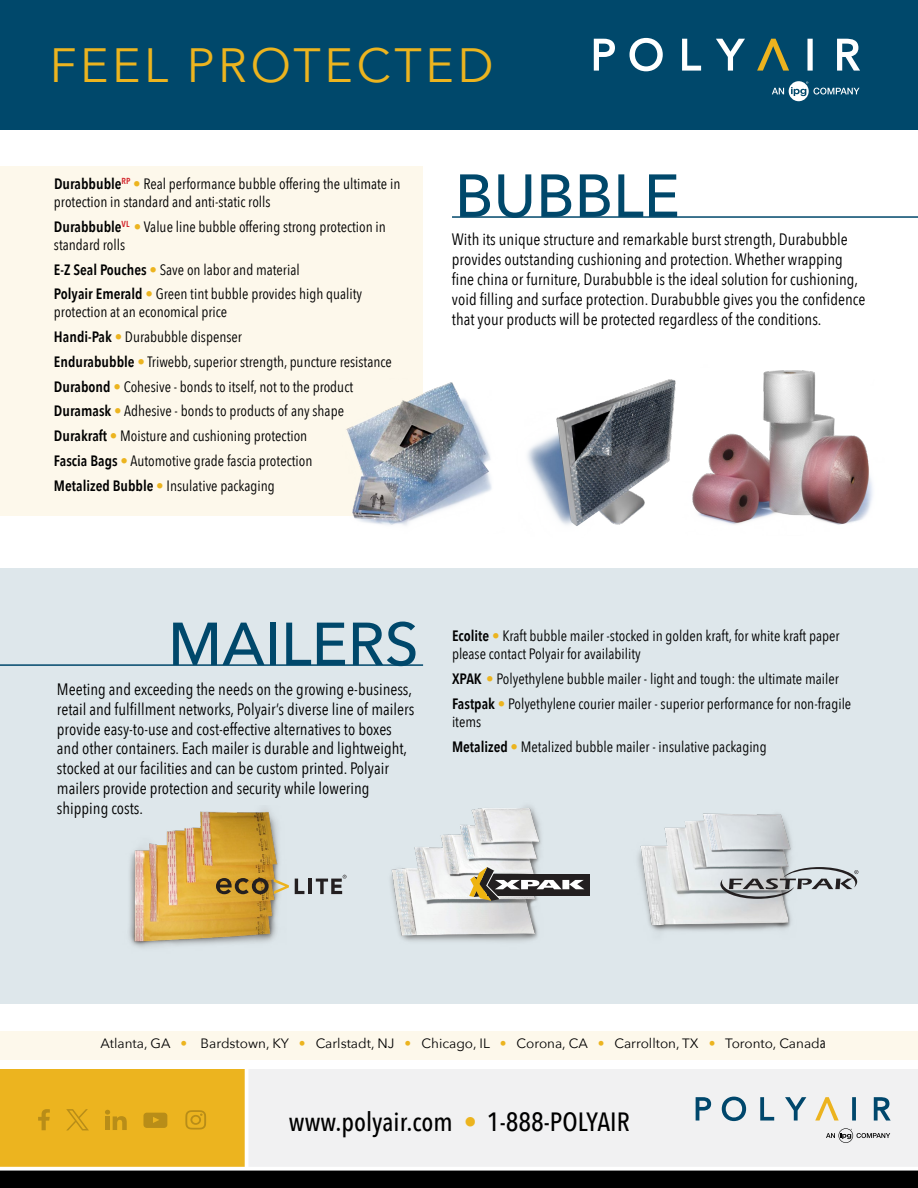
<style>
.page{position:relative;width:918px;height:1188px;background:#fff}
.page>*{position:absolute;margin:0;border:0;box-sizing:border-box;transform-origin:0 0}
.t1{font:500 60px "Avenir Next";color:#00486b}
.t2{font:48px "Avenir Next";letter-spacing:.075em;color:#ecb41f}
.t3{font:500 26.4px "Avenir Next Condensed";color:#000}
.t4{font:16.5px/19.8px "Avenir Next Condensed";color:#000}
.t5{font:15px/24.8px "Avenir Next Condensed";color:#000}
.t6{font:13.5px "Avenir Next";color:#000}
.s1{font-weight:600}
.s2{color:#ecb41f}
.s3{font-family:"Avenir Next Condensed";font-size:15px}
</style>
<div class="page">
<div style="left:0;top:167px;width:423px;height:349px;background:#fdf8eb"></div>
<div style="left:0;top:568px;width:918px;height:435px;background:#dee7eb"></div>
<div style="left:0;top:0;width:918px;height:130px;background:#00486b"></div>
<svg style="left:594px;top:39px;width:21px;height:32px"></svg>
<svg style="left:630px;top:38px;width:33px;height:33px"></svg>
<svg style="left:682px;top:39px;width:19px;height:32px"></svg>
<svg style="left:716px;top:39px;width:29px;height:32px"></svg>
<svg style="left:808px;top:39px;width:5px;height:32px"></svg>
<svg style="left:837px;top:39px;width:23px;height:32px"></svg>
<svg style="left:757px;top:39px;width:32px;height:32px"></svg>
<svg style="left:772px;top:81px;width:88px;height:20px"></svg>
<img style="left:692px;top:370px;width:181px;height:155px">
<img style="left:527px;top:379px;width:149px;height:147px">
<hr style="left:452px;top:216px;width:466px;height:2px;background:#00486b">
<hr style="left:0;top:664px;width:423px;height:2px;background:#00486b">
<img style="left:346px;top:382px;width:146px;height:144px">
<img style="left:638px;top:813px;width:154px;height:119px">
<svg style="left:720px;top:867px;width:138px;height:32px"></svg>
<img style="left:129px;top:809px;width:150px;height:139px">
<svg style="left:216px;top:878px;width:73px;height:16px"></svg>
<svg style="left:295px;top:879px;width:9px;height:15px"></svg>
<hr style="left:308px;top:879px;width:4px;height:15px;background:#231f20">
<svg style="left:316px;top:875px;width:30px;height:19px"></svg>
<img style="left:390px;top:806px;width:151px;height:136px">
<div style="left:488px;top:874px;width:102px;height:22px;background:#231f20"></div>
<svg style="left:469px;top:867px;width:115px;height:34px"></svg>
<div style="left:248px;top:1069px;width:670px;height:98px;background:#f1f1f2"></div>
<div style="left:0;top:1031px;width:918px;height:28px;background:#fdf8eb"></div>
<svg style="left:696px;top:1097px;width:15px;height:24px"></svg>
<svg style="left:722px;top:1097px;width:24px;height:24px"></svg>
<svg style="left:760px;top:1097px;width:14px;height:24px"></svg>
<svg style="left:785px;top:1097px;width:21px;height:24px"></svg>
<svg style="left:852px;top:1097px;width:4px;height:24px"></svg>
<svg style="left:874px;top:1097px;width:17px;height:24px"></svg>
<svg style="left:815px;top:1097px;width:24px;height:24px"></svg>
<svg style="left:826px;top:1128px;width:64px;height:15px"></svg>
<div style="left:0;top:1069px;width:245px;height:98px;background:#ecb41f"></div>
<div style="left:0;top:1171px;width:918px;height:17px;background:#000"></div>
<svg style="left:0;top:1170px;width:918px;height:1px"></svg>
<svg style="left:38px;top:1109px;width:12px;height:21px"></svg>
<svg style="left:105px;top:1110px;width:22px;height:20px"></svg>
<svg style="left:143px;top:1113px;width:24px;height:15px"></svg>
<svg style="left:185px;top:1110px;width:21px;height:20px"></svg>
<svg style="left:66px;top:1109px;width:23px;height:21px"></svg>
<h2 class="t2" style="left:50px;top:25px;width:446px">FEEL PROTECTED</h2>
<p class="t5" style="left:54px;top:174px;width:348px;line-height:18px"><span class="s1">Durabbuble</span><sup>RP</sup> <span class="s2">•</span> Real performance bubble offering the ultimate in protection in standard and anti-static rolls</p>
<p class="t5" style="left:54px;top:217px;width:333px;line-height:18px"><span class="s1">Durabbuble</span><sup>VL</sup> <span class="s2">•</span> Value line bubble offering strong protection in standard rolls</p>
<p class="t5" style="left:54px;top:256px;width:310px"><span class="s1">E-Z Seal Pouches</span> <span class="s2">•</span> Save on labor and material<br><span class="s1">Polyair Emerald</span> <span class="s2">•</span> Green tint bubble provides high quality</p>
<p class="t5" style="left:54px;top:299px;width:339px">protection at an economical price<br><span class="s1">Handi-Pak</span> <span class="s2">•</span> Durabubble dispenser<br><span class="s1">Endurabubble</span> <span class="s2">•</span> Triwebb, superior strength, puncture resistance <span class="s1">Durabond</span> <span class="s2">•</span> Cohesive - bonds to itself, not to the product <span class="s1">Duramask</span> <span class="s2">•</span> Adhesive - bonds to products of any shape <span class="s1">Durakraft</span> <span class="s2">•</span> Moisture and cushioning protection<br><span class="s1">Fascia Bags</span> <span class="s2">•</span> Automotive grade fascia protection<br><span class="s1">Metalized Bubble</span> <span class="s2">•</span> Insulative packaging</p>
<h1 class="t1" style="left:455px;top:145px;width:226px">BUBBLE</h1>
<p class="t4" style="left:452px;top:229px;width:415px">With its unique structure and remarkable burst strength, Durabubble provides outstanding cushioning and protection. Whether wrapping fine china or furniture, Durabubble is the ideal solution for cushioning, void filling and surface protection. Durabubble gives you the confidence that your products will be protected regardless of the conditions.</p>
<h1 class="t1" style="left:168px;top:593px;width:252px">MAILERS</h1>
<p class="t4" style="left:57px;top:678px;width:359px">Meeting and exceeding the needs on the growing e-business, retail and fulfillment networks, Polyair’s diverse line of mailers provide easy-to-use and cost-effective alternatives to boxes and other containers. Each mailer is durable and lightweight, stocked at our facilities and can be custom printed. Polyair mailers provide protection and security while lowering shipping costs.</p>
<p class="t5" style="left:452px;top:626px;width:389px;line-height:18px"><span class="s1">Ecolite</span> <span class="s2">•</span> Kraft bubble mailer -stocked in golden kraft, for white kraft paper please contact Polyair for availability</p>
<p class="t5" style="left:452px;top:666px;width:401px"><span class="s1">XPAK</span> <span class="s2">•</span> Polyethylene bubble mailer - light and tough: the ultimate mailer<br><span class="s1">Fastpak</span> <span class="s2">•</span> Polyethylene courier mailer - superior performance for non-fragile</p>
<p class="t5" style="left:452px;top:709px;width:316px">items<br><span class="s1">Metalized</span> <span class="s2">•</span> Metalized bubble mailer - insulative packaging</p>
<p class="t6" style="left:100px;top:1032px;width:727px">Atlanta, GA <span class="s2">•</span> Bardstown, KY <span class="s2">•</span> Carlstadt, NJ <span class="s2">•</span> Chicago, IL <span class="s2">•</span> Corona, CA <span class="s2">•</span> Carrollton, TX <span class="s2">•</span> Toronto, Canad<span class="s3">a</span></p>
<h3 class="t3" style="left:289px;top:1106px;width:342px">www.polyair.com <span class="s2">•</span> 1-888-POLYAIR</h3>
</div>
